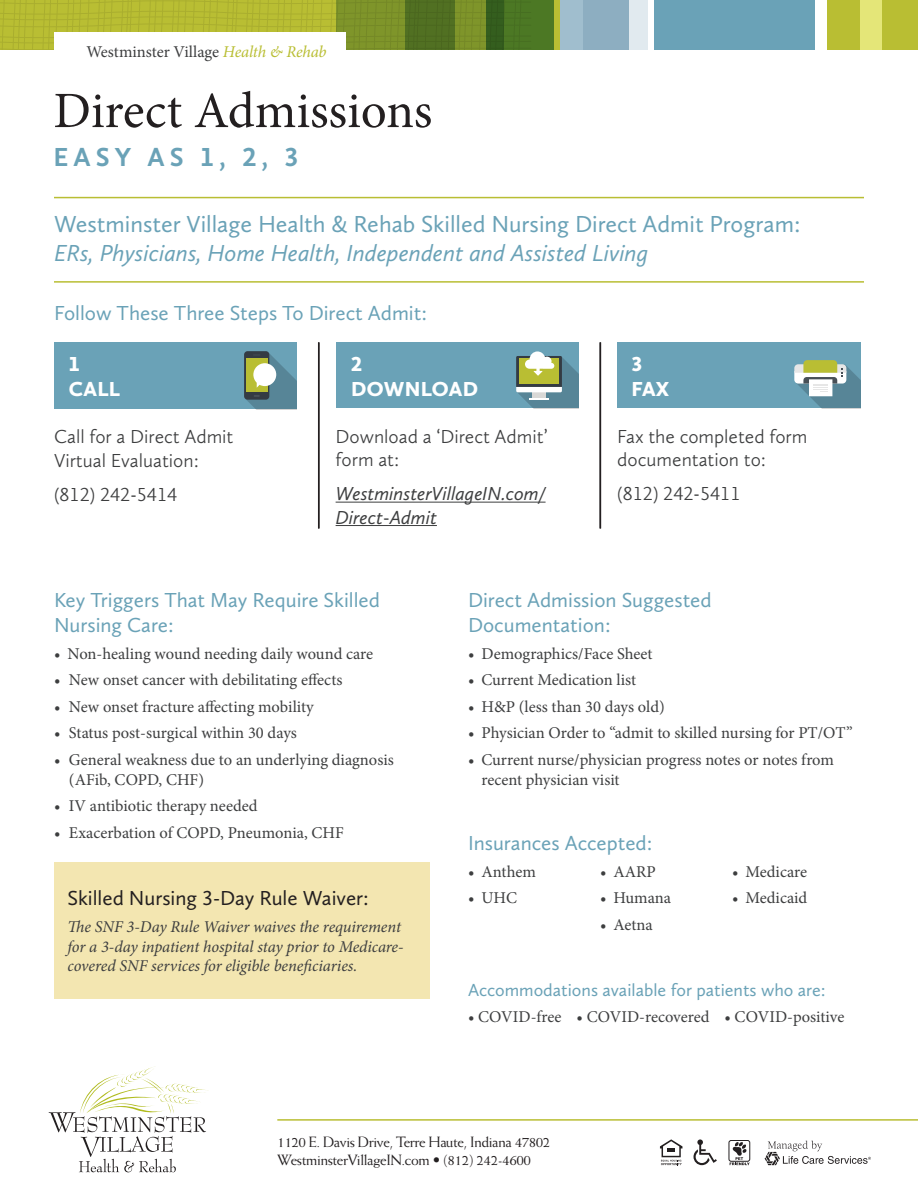
<style>
.page{position:relative;width:918px;height:1188px;background:#fff}
.page>*{position:absolute;margin:0;border:0;box-sizing:border-box;transform-origin:0 0}
.t1{font:51px "Minion Pro";color:#231f20}
.t2{font:700 27px "Calluna Sans";letter-spacing:.19em;color:#6aa2b7}
.t3{font:24px "Calluna Sans";color:#6aa2b7}
.t4{font:italic 24px "Calluna Sans";color:#6aa2b7}
.t5{font:21px/25.2px "Calluna Sans";color:#6aa2b7}
.t6{font:21px "Calluna Sans";color:#231f20}
.t7{font:900 21px/25.2px "Calluna Sans";letter-spacing:.015em;color:#fff}
.t8{font:300 19.5px/23.4px "Calluna Sans";color:#3d3e3f}
.t9{font:italic 19.5px/23.4px "Calluna Sans";color:#3d3e3f}
.t10{font:18px "Calluna Sans";color:#6aa2b7}
.t11{font:16.5px/19.8px "Minion Pro";color:#3d3e3f}
.t12{font:italic 16.5px/19.8px "Minion Pro";letter-spacing:-.01em;color:#3d3e3f}
.t13{font:15px/18px "Weiss";letter-spacing:-.03em;color:#231f20}
.s1{font-style:italic;color:#b9be33}
</style>
<div class="page">
<div style="left:729px;top:1140px;width:21px;height:22px;border:1px solid #231f20;border-radius:2px"></div>
<svg style="left:730px;top:1142px;width:20px;height:23px"></svg>
<svg style="left:660px;top:1139px;width:22px;height:26px"></svg>
<svg style="left:694px;top:1139px;width:23px;height:26px"></svg>
<svg style="left:765px;top:1141px;width:106px;height:24px"></svg>
<hr style="left:277px;top:1119px;width:641px;height:2px;background:#b9be33">
<svg style="left:49px;top:1066px;width:159px;height:106px"></svg>
<svg style="left:0;top:0;width:560px;height:50px;background:#b5b931"></svg>
<div style="left:560px;top:0;width:69px;height:50px;background:#a0bece"></div>
<div style="left:337px;top:0;width:167px;height:50px;background:#7f952a"></div>
<div style="left:654px;top:0;width:161px;height:50px;background:#6aa2b7"></div>
<svg style="left:583px;top:0;width:65px;height:50px;background:#a5bfce"></svg>
<svg style="left:487px;top:0;width:67px;height:50px;background:#456f21"></svg>
<div style="left:405px;top:0;width:50px;height:50px;background:#517022"></div>
<div style="left:827px;top:0;width:91px;height:50px;background:#b9be33"></div>
<div style="left:861px;top:0;width:21px;height:50px;background:#e4e678"></div>
<div style="left:54px;top:32px;width:292px;height:38px;background:#fff"></div>
<div style="left:54px;top:862px;width:375px;height:137px;background:#f3e6b1"></div>
<hr style="left:54px;top:197px;width:810px;height:1px;background:#b9be33">
<hr style="left:54px;top:281px;width:810px;height:2px;background:#b9be33">
<div style="left:54px;top:342px;width:243px;height:67px;background:#6aa2b7"></div>
<svg style="left:244px;top:351px;width:53px;height:58px"></svg>
<hr style="left:336px;top:502px;width:210px;height:1px;background:#3d3e3f">
<hr style="left:336px;top:525px;width:101px;height:1px;background:#3d3e3f">
<div style="left:336px;top:342px;width:243px;height:66px;background:#6aa2b7"></div>
<svg style="left:516px;top:351px;width:63px;height:57px"></svg>
<div style="left:617px;top:342px;width:243px;height:66px;background:#6aa2b7"></div>
<svg style="left:794px;top:360px;width:66px;height:48px"></svg>
<hr style="left:318px;top:342px;width:1px;height:186px;background:#231f20">
<hr style="left:600px;top:342px;width:1px;height:186px;background:#231f20">
<p class="t11" style="left:86px;top:42px;width:242px">Westminster Village <span class="s1">Health &amp; Rehab</span></p>
<h1 class="t1" style="left:53px;top:77px;width:380px">Direct Admissions</h1>
<h2 class="t2" style="left:54px;top:140px;width:246px">EASY AS 1, 2, 3</h2>
<h3 class="t3" style="left:54px;top:210px;width:748px">Westminster Village Health &amp; Rehab Skilled Nursing Direct Admit Program:</h3>
<h3 class="t4" style="left:54px;top:238px;width:596px">ERs, Physicians, Home Health, Independent and Assisted Living</h3>
<p class="t5" style="left:54px;top:300px;width:375px">Follow These Three Steps To Direct Admit:</p>
<p class="t7" style="left:69px;top:351px;width:53px">1<br>CALL</p>
<p class="t8" style="left:54px;top:425px;width:181px">Call for a Direct Admit<br>Virtual Evaluation:</p>
<p class="t8" style="left:54px;top:483px;width:125px">(812) 242-5414</p>
<p class="t7" style="left:351px;top:350px;width:129px">2<br>DOWNLOAD</p>
<p class="t8" style="left:336px;top:424px;width:214px">Download a ‘Direct Admit’ form at:</p>
<p class="t9" style="left:336px;top:482px;width:211px">WestminsterVillageIN.com/<br>Direct-Admit</p>
<p class="t7" style="left:631px;top:350px;width:39px">3<br>FAX</p>
<p class="t8" style="left:617px;top:424px;width:192px">Fax the completed form documentation to:</p>
<p class="t8" style="left:617px;top:482px;width:125px">(812) 242-5411</p>
<p class="t5" style="left:54px;top:587px;width:328px">Key Triggers That May Require Skilled<br>Nursing Care:</p>
<p class="t11" style="left:54px;top:643px;width:321px">• Non-healing wound needing daily wound care</p>
<p class="t11" style="left:54px;top:670px;width:290px">• New onset cancer with debilitating effects</p>
<p class="t11" style="left:54px;top:697px;width:261px">• New onset fracture affecting mobility</p>
<p class="t11" style="left:54px;top:723px;width:244px">• Status post-surgical within 30 days</p>
<p class="t11" style="left:69px;top:750px;width:326px;text-indent:-15px">• General weakness due to an underlying diagnosis (AFib, COPD, CHF)</p>
<p class="t11" style="left:54px;top:796px;width:205px">• IV antibiotic therapy needed</p>
<p class="t11" style="left:54px;top:823px;width:291px">• Exacerbation of COPD, Pneumonia, CHF</p>
<p class="t6" style="left:68px;top:886px;width:303px">Skilled Nursing 3-Day Rule Waiver:</p>
<p class="t12" style="left:68px;top:917px;width:338px">The SNF 3-Day Rule Waiver waives the requirement for a 3-day inpatient hospital stay prior to Medicare&shy;covered SNF services for eligible beneficiaries.</p>
<p class="t5" style="left:468px;top:587px;width:245px">Direct Admission Suggested<br>Documentation:</p>
<p class="t11" style="left:468px;top:643px;width:186px">• Demographics/Face Sheet</p>
<p class="t11" style="left:468px;top:670px;width:170px">• Current Medication list</p>
<p class="t11" style="left:468px;top:697px;width:198px">• H&amp;P (less than 30 days old)</p>
<p class="t11" style="left:468px;top:723px;width:386px">• Physician Order to “admit to skilled nursing for PT/OT”</p>
<p class="t11" style="left:481px;top:750px;width:354px;text-indent:-13px">• Current nurse/physician progress notes or notes from recent physician visit</p>
<p class="t5" style="left:468px;top:830px;width:186px">Insurances Accepted:</p>
<p class="t11" style="left:468px;top:862px;width:69px">• Anthem</p>
<p class="t11" style="left:468px;top:888px;width:51px">• UHC</p>
<p class="t11" style="left:600px;top:862px;width:57px">• AARP</p>
<p class="t11" style="left:600px;top:888px;width:73px">• Humana</p>
<p class="t11" style="left:600px;top:915px;width:54px">• Aetna</p>
<p class="t11" style="left:732px;top:862px;width:77px">• Medicare</p>
<p class="t11" style="left:732px;top:888px;width:77px">• Medicaid</p>
<p class="t10" style="left:468px;top:979px;width:359px">Accommodations available for patients who are:</p>
<p class="t11" style="left:468px;top:1007px;width:378px">• COVID-free • COVID-recovered • COVID-positive</p>
<p class="t13" style="left:277px;top:1133px;width:275px">1120 E. Davis Drive, Terre Haute, Indiana 47802<br>WestminsterVillageIN.com • (812) 242-4600</p>
</div>
